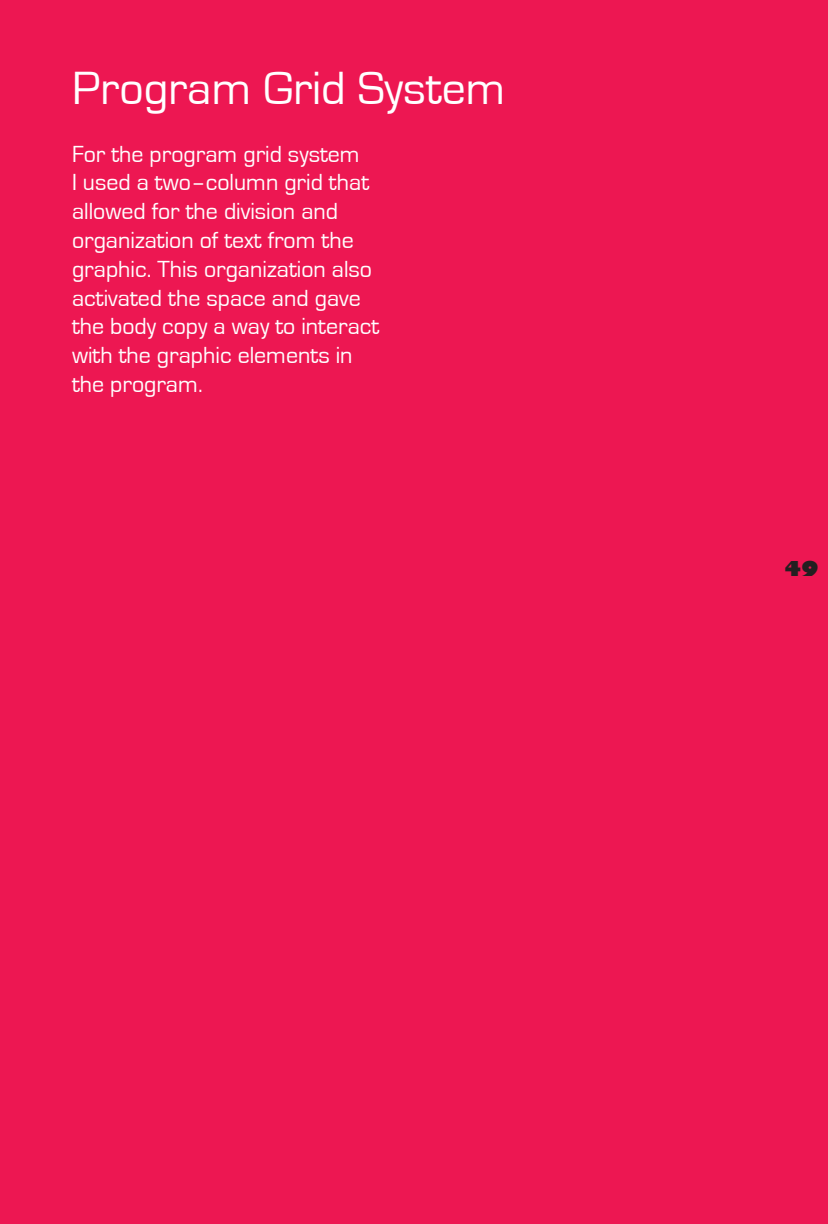
<style>
.page{position:relative;width:828px;height:1224px;background:#ed1752}
.page>*{position:absolute;margin:0;border:0;box-sizing:border-box;transform-origin:0 0}
.t1{font:48px "Eurostile";color:#fff}
.t2{font:24px/28.8px "Eurostile";color:#fff}
.t3{font:800 20px "Gill Sans";color:#231f20}
</style>
<div class="page">
<h1 class="t1" style="left:72px;top:62px;width:435px">Program Grid System</h1>
<p class="t2" style="left:72px;top:140px;width:309px">For the program grid system<br>I used a two–column grid that allowed for the division and organization of text from the graphic. This organization also activated the space and gave the body copy a way to interact with the graphic elements in the program.</p>
<p class="t3" style="left:784px;top:556px;width:18px">49</p>
</div>
